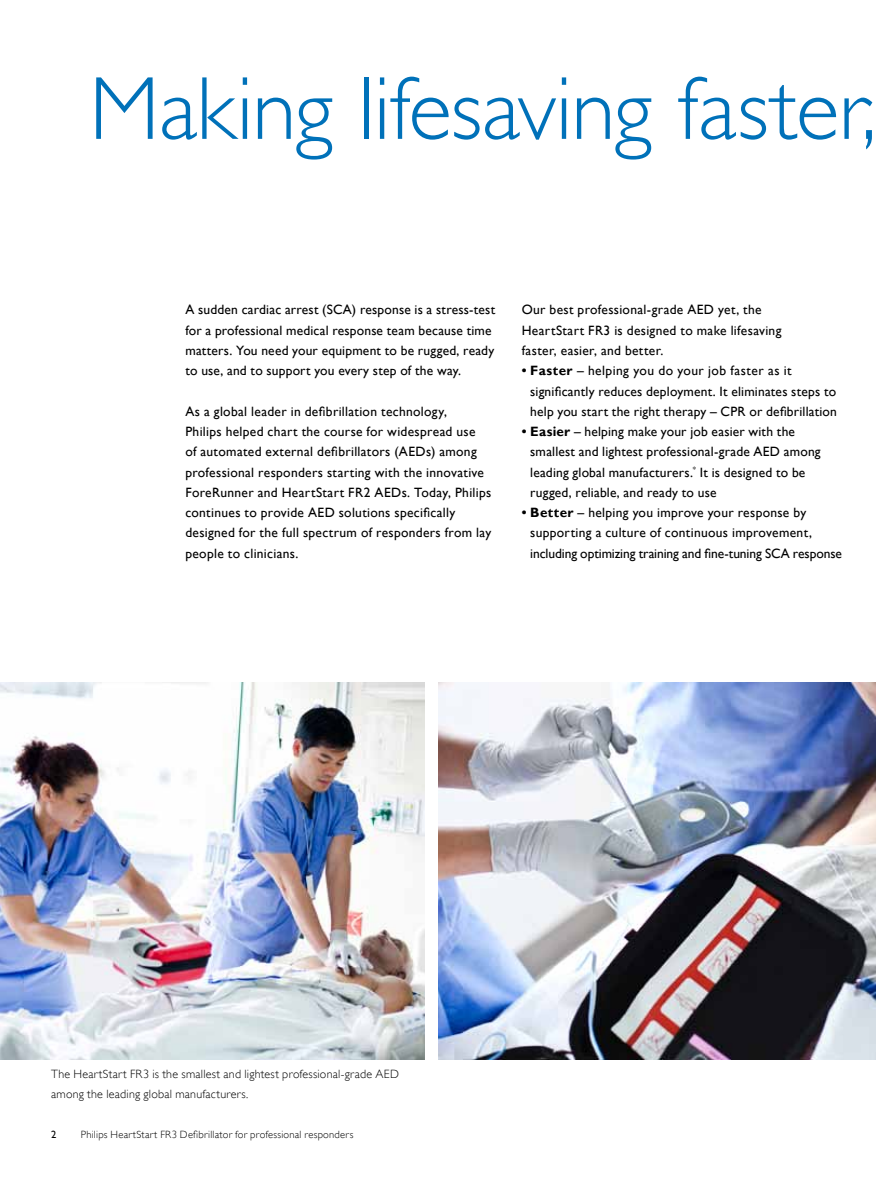
<style>
.page{position:relative;width:893px;height:1187px;background:#fff}
.page>*{position:absolute;margin:0;border:0;box-sizing:border-box;transform-origin:0 0}
.t1{font:90px "Gill Sans Alt One WGL Light";letter-spacing:-.01em;color:#0071b9}
.t2{font:13.5px/20.2px "Gill Sans Alt One WGL";letter-spacing:.02em;color:#000}
.t3{font:12px/20.2px "Gill Sans Alt One WGL Light";letter-spacing:.02em;color:#000}
.t4{font:10.5px "Gill Sans Alt One WGL Light";letter-spacing:.025em;color:#000}
.t5{font:10.5px "Gill Sans Alt One WGL";color:#000}
.s1{font-weight:700}
</style>
<div class="page">
<img style="left:439px;top:683px;width:437px;height:376px">
<img style="left:0;top:683px;width:424px;height:376px">
<h1 class="t1" style="left:89px;top:50px;width:789px">Making lifesaving faster,</h1>
<p class="t2" style="left:185px;top:299px;width:311px">A sudden cardiac arrest (SCA) response is a stress-test for a professional medical response team because time matters. You need your equipment to be rugged, ready to use, and to support you every step of the way.</p>
<p class="t2" style="left:185px;top:401px;width:307px">As a global leader in defibrillation technology,<br>Philips helped chart the course for widespread use<br>of automated external defibrillators (AEDs) among professional responders starting with the innovative ForeRunner and HeartStart FR2 AEDs. Today, Philips continues to provide AED solutions specifically designed for the full spectrum of responders from lay people to clinicians.</p>
<p class="t2" style="left:522px;top:299px;width:261px">Our best professional-grade AED yet, the<br>HeartStart FR3 is designed to make lifesaving faster, easier, and better.</p>
<p class="t2" style="left:530px;top:360px;width:308px;text-indent:-9px"><span class="s1">• Faster</span> – helping you do your job faster as it significantly reduces deployment. It eliminates steps to help you start the right therapy – CPR or defibrillation</p>
<p class="t2" style="left:530px;top:421px;width:292px;text-indent:-9px"><span class="s1">• Easier</span> – helping make your job easier with the smallest and lightest professional-grade AED among leading global manufacturers.<sup>*</sup> It is designed to be rugged, reliable, and ready to use</p>
<p class="t2" style="left:530px;top:502px;width:313px;text-indent:-9px"><span class="s1">• Better</span> – helping you improve your response by supporting a culture of continuous improvement, including optimizing training and fine-tuning SCA response</p>
<p class="t3" style="left:51px;top:1063px;width:349px">The HeartStart FR3 is the smallest and lightest professional-grade AED among the leading global manufacturers.</p>
<p class="t5" style="left:51px;top:1127px;width:7px">2</p>
<p class="t4" style="left:81px;top:1127px;width:274px">Philips HeartStart FR3 Defibrillator for professional responders</p>
</div>
